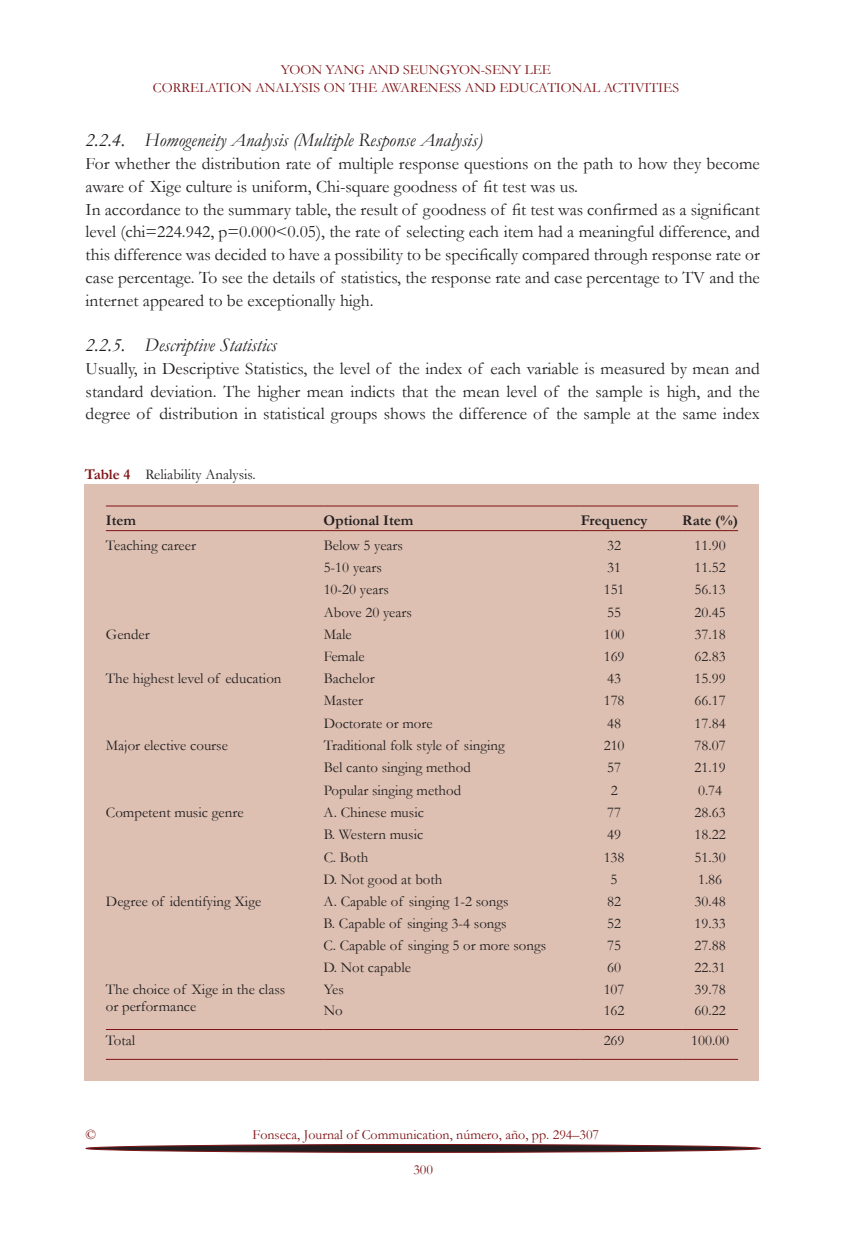
<style>
.page{position:relative;width:844px;height:1241px;background:#fff}
.page>*{position:absolute;margin:0;border:0;box-sizing:border-box;transform-origin:0 0}
.t1{font:italic 19.25px "Garamond";color:#231f20}
.TX{font:17.5px/22.8px "Garamond";color:#231f20}
.TXI{font:17.5px/22.8px "Garamond";color:#231f20;text-align:justify}
.TB{font:14.88px/17.5px "Garamond";color:#231f20}
.TCH{font:700 14.88px "Garamond";color:#231f20}
.TT{font:14.88px "Garamond";color:#231f20}
.t2{font:14px/17.5px "Garamond";color:#7f1315;text-align:center}
.s1{font-weight:700;color:#7f1315}
</style>
<div class="page">
<svg style="left:86px;top:1144px;width:674px;height:8px;background:#302021"></svg>
<div style="left:86px;top:1143px;width:674px;height:9px;border:1px solid #7f1315;border-radius:50%"></div>
<div style="left:85px;top:484px;width:674px;height:596px;background:#ddc0b2"></div>
<hr style="left:106px;top:505px;width:217px;height:1px;background:#7f1315">
<hr style="left:323px;top:505px;width:257px;height:1px;background:#7f1315">
<hr style="left:580px;top:505px;width:102px;height:1px;background:#7f1315">
<hr style="left:682px;top:505px;width:56px;height:1px;background:#7f1315">
<hr style="left:106px;top:530px;width:217px;height:1px;background:#7f1315">
<hr style="left:323px;top:530px;width:257px;height:1px;background:#7f1315">
<hr style="left:580px;top:530px;width:102px;height:1px;background:#7f1315">
<hr style="left:682px;top:530px;width:56px;height:1px;background:#7f1315">
<hr style="left:106px;top:1058px;width:217px;height:1px;background:#7f1315">
<hr style="left:323px;top:1058px;width:257px;height:1px;background:#7f1315">
<hr style="left:580px;top:1058px;width:102px;height:1px;background:#7f1315">
<hr style="left:682px;top:1058px;width:56px;height:1px;background:#7f1315">
<hr style="left:323px;top:1028px;width:257px;height:1px;background:#7f1315">
<hr style="left:580px;top:1028px;width:102px;height:1px;background:#7f1315">
<hr style="left:682px;top:1028px;width:56px;height:1px;background:#7f1315">
<hr style="left:106px;top:1028px;width:217px;height:1px;background:#7f1315">
<p class="t2" style="left:153px;top:61px;width:527px">YOON YANG AND SEUNGYON-SENY LEE<br>CORRELATION ANALYSIS ON THE AWARENESS AND EDUCATIONAL ACTIVITIES</p>
<h3 class="t1" style="left:86px;top:127px;width:398px">2.2.4. Homogeneity Analysis (Multiple Response Analysis)</h3>
<p class="TX" style="left:86px;top:152px;width:675px">For whether the distribution rate of multiple response questions on the path to how they become aware of Xige culture is uniform, Chi-square goodness of fit test was us.</p>
<p class="TXI" style="left:86px;top:197px;width:675px">In accordance to the summary table, the result of goodness of fit test was confirmed as a significant level (chi=224.942, p=0.000&lt;0.05), the rate of selecting each item had a meaningful difference, and this difference was decided to have a possibility to be specifically compared through response rate or case percentage. To see the details of statistics, the response rate and case percentage to TV and the internet appeared to be exceptionally high.</p>
<h3 class="t1" style="left:86px;top:332px;width:193px">2.2.5. Descriptive Statistics</h3>
<p class="TX" style="left:86px;top:356px;width:675px;text-align:justify">Usually, in Descriptive Statistics, the level of the index of each variable is measured by mean and standard deviation. The higher mean indicts that the mean level of the sample is high, and the degree of distribution in statistical groups shows the difference of the sample at the same index</p>
<p class="TT" style="left:85px;top:464px;width:172px"><span class="s1">Table 4</span> Reliability Analysis.</p>
<p class="TCH" style="left:106px;top:509px;width:32px">Item</p>
<p class="TCH" style="left:323px;top:509px;width:91px">Optional Item</p>
<p class="TCH" style="left:580px;top:509px;width:68px">Frequency</p>
<p class="TCH" style="left:682px;top:509px;width:57px">Rate (%)</p>
<p class="TB" style="left:106px;top:536px;width:92px">Teaching career</p>
<p class="TB" style="left:323px;top:536px;width:81px">Below 5 years</p>
<p class="TB" style="left:607px;top:536px;width:15px">32</p>
<p class="TB" style="left:694px;top:536px;width:33px">11.90</p>
<p class="TB" style="left:323px;top:558px;width:60px">5-10 years</p>
<p class="TB" style="left:607px;top:558px;width:15px">31</p>
<p class="TB" style="left:694px;top:558px;width:33px">11.52</p>
<p class="TB" style="left:323px;top:580px;width:67px">10-20 years</p>
<p class="TB" style="left:603px;top:580px;width:22px">151</p>
<p class="TB" style="left:694px;top:580px;width:33px">56.13</p>
<p class="TB" style="left:323px;top:602px;width:90px">Above 20 years</p>
<p class="TB" style="left:607px;top:602px;width:15px">55</p>
<p class="TB" style="left:694px;top:602px;width:33px">20.45</p>
<p class="TB" style="left:106px;top:625px;width:45px">Gender</p>
<p class="TB" style="left:323px;top:625px;width:30px">Male</p>
<p class="TB" style="left:603px;top:625px;width:22px">100</p>
<p class="TB" style="left:694px;top:625px;width:33px">37.18</p>
<p class="TB" style="left:323px;top:647px;width:43px">Female</p>
<p class="TB" style="left:603px;top:647px;width:22px">169</p>
<p class="TB" style="left:694px;top:647px;width:33px">62.83</p>
<p class="TB" style="left:106px;top:669px;width:177px">The highest level of education</p>
<p class="TB" style="left:323px;top:669px;width:52px">Bachelor</p>
<p class="TB" style="left:607px;top:669px;width:15px">43</p>
<p class="TB" style="left:694px;top:669px;width:33px">15.99</p>
<p class="TB" style="left:323px;top:691px;width:41px">Master</p>
<p class="TB" style="left:603px;top:691px;width:22px">178</p>
<p class="TB" style="left:694px;top:691px;width:33px">66.17</p>
<p class="TB" style="left:323px;top:713px;width:110px">Doctorate or more</p>
<p class="TB" style="left:607px;top:713px;width:15px">48</p>
<p class="TB" style="left:694px;top:713px;width:33px">17.84</p>
<p class="TB" style="left:106px;top:736px;width:123px">Major elective course</p>
<p class="TB" style="left:323px;top:736px;width:182px">Traditional folk style of singing</p>
<p class="TB" style="left:603px;top:736px;width:22px">210</p>
<p class="TB" style="left:694px;top:736px;width:33px">78.07</p>
<p class="TB" style="left:323px;top:758px;width:149px">Bel canto singing method</p>
<p class="TB" style="left:607px;top:758px;width:15px">57</p>
<p class="TB" style="left:694px;top:758px;width:33px">21.19</p>
<p class="TB" style="left:323px;top:780px;width:139px">Popular singing method</p>
<p class="TB" style="left:610px;top:780px;width:8px">2</p>
<p class="TB" style="left:698px;top:780px;width:26px">0.74</p>
<p class="TB" style="left:106px;top:803px;width:139px">Competent music genre</p>
<p class="TB" style="left:323px;top:803px;width:102px">A. Chinese music</p>
<p class="TB" style="left:607px;top:803px;width:15px">77</p>
<p class="TB" style="left:694px;top:803px;width:33px">28.63</p>
<p class="TB" style="left:323px;top:825px;width:101px">B. Western music</p>
<p class="TB" style="left:607px;top:825px;width:15px">49</p>
<p class="TB" style="left:694px;top:825px;width:33px">18.22</p>
<p class="TB" style="left:323px;top:847px;width:46px">C. Both</p>
<p class="TB" style="left:603px;top:847px;width:22px">138</p>
<p class="TB" style="left:694px;top:847px;width:33px">51.30</p>
<p class="TB" style="left:323px;top:869px;width:120px">D. Not good at both</p>
<p class="TB" style="left:610px;top:869px;width:8px">5</p>
<p class="TB" style="left:697px;top:869px;width:26px">1.86</p>
<p class="TB" style="left:106px;top:891px;width:157px">Degree of identifying Xige</p>
<p class="TB" style="left:323px;top:891px;width:186px">A. Capable of singing 1-2 songs</p>
<p class="TB" style="left:607px;top:891px;width:15px">82</p>
<p class="TB" style="left:694px;top:891px;width:33px">30.48</p>
<p class="TB" style="left:323px;top:913px;width:184px">B. Capable of singing 3-4 songs</p>
<p class="TB" style="left:607px;top:913px;width:15px">52</p>
<p class="TB" style="left:694px;top:913px;width:33px">19.33</p>
<p class="TB" style="left:323px;top:935px;width:224px">C. Capable of singing 5 or more songs</p>
<p class="TB" style="left:607px;top:935px;width:15px">75</p>
<p class="TB" style="left:694px;top:935px;width:33px">27.88</p>
<p class="TB" style="left:323px;top:957px;width:89px">D. Not capable</p>
<p class="TB" style="left:607px;top:957px;width:15px">60</p>
<p class="TB" style="left:694px;top:957px;width:33px">22.31</p>
<p class="TB" style="left:106px;top:979px;width:181px">The choice of Xige in the class or performance</p>
<p class="TB" style="left:323px;top:979px;width:22px">Yes</p>
<p class="TB" style="left:603px;top:979px;width:22px">107</p>
<p class="TB" style="left:694px;top:979px;width:33px">39.78</p>
<p class="TB" style="left:323px;top:1001px;width:21px">No</p>
<p class="TB" style="left:603px;top:1001px;width:22px">162</p>
<p class="TB" style="left:694px;top:1001px;width:33px">60.22</p>
<p class="TB" style="left:106px;top:1031px;width:31px">Total</p>
<p class="TB" style="left:603px;top:1031px;width:22px">269</p>
<p class="TB" style="left:691px;top:1031px;width:40px">100.00</p>
<p class="t2" style="left:86px;top:1125px;width:12px">©</p>
<p class="t2" style="left:252px;top:1125px;width:348px">Fonseca, Journal of Communication, número, año, pp. 294–307</p>
<p class="t2" style="left:413px;top:1160px;width:21px">300</p>
</div>
